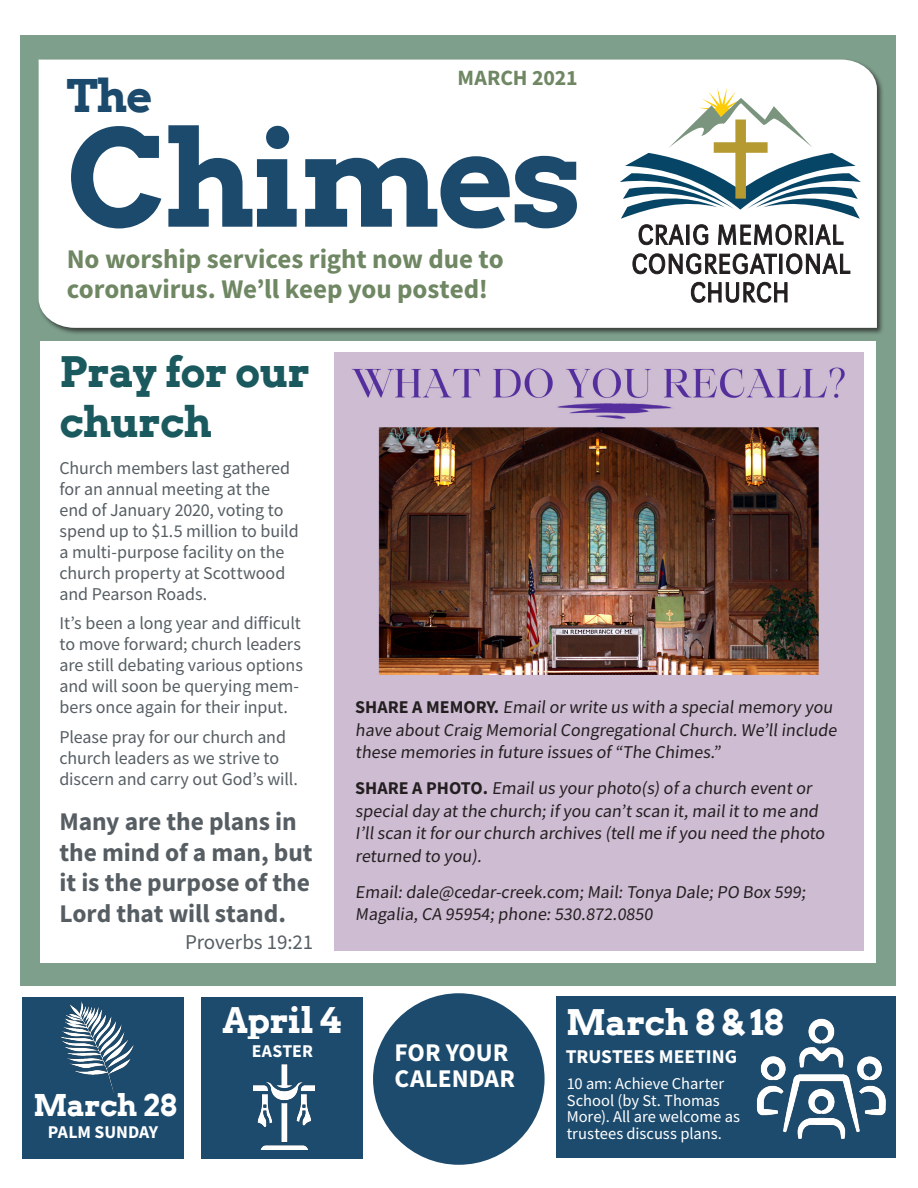
<style>
.page{position:relative;width:918px;height:1188px;background:#fff}
.page>*{position:absolute;margin:0;border:0;box-sizing:border-box;transform-origin:0 0}
.Big_Title{font:700 133.5px "Arvo";letter-spacing:-.025em;color:#1c4a6d}
.Big_Title-2{font:700 45px "Arvo";color:#1c4a6d}
.ARTICLE_HEADERS_Arvo{font:700 42px/50.4px "Arvo";letter-spacing:-.02em;color:#1a595e}
.ARTICLE_HEADERS_Arvo-2{font:700 35.25px "Arvo";letter-spacing:-.02em;color:#fff}
.ARTICLE_HEADERS_Arvo-3{font:700 30px "Arvo";letter-spacing:-.02em;color:#fff}
.Contents{font:700 27px "Source Sans Pro";letter-spacing:-.005em;color:#6f8763}
.Contents-2{font:700 25.5px/30.6px "Source Sans Pro";color:#565e63}
.Contents-3{font:700 25.5px/25.5px "Source Sans Pro";color:#fff}
.Contents-4{font:700 21.9px "Source Sans Pro";letter-spacing:-.005em;color:#6f8763}
.Contents-5{font:21px "Source Sans Pro";letter-spacing:-.005em;color:#565e63}
.Contents-6{font:700 19.5px "Source Sans Pro";color:#fff}
.Subtitle{font:18px/22.5px "Source Sans Pro";color:#231f20}
.Contents-7{font:18px/21px "Source Sans Pro";letter-spacing:-.005em;color:#565e63}
.Contents-8{font:700 18px "Source Sans Pro";color:#fff}
.Contents-9{font:16.5px/16.5px "Source Sans Pro";color:#fff}
.s1{font-weight:700}
</style>
<div class="page">
<div style="left:21px;top:35px;width:875px;height:951px;background:#7d9f8b"></div>
<div style="left:37px;top:58px;width:848px;height:277px;background:#231f20;opacity:.75"></div>
<div style="left:39px;top:60px;width:838px;height:268px;background:#fff"></div>
<svg style="left:620px;top:88px;width:241px;height:157px;background:#c3ced2"></svg>
<svg style="left:691px;top:282px;width:97px;height:21px;background:#9e9c9d"></svg>
<svg style="left:632px;top:253px;width:218px;height:21px;background:#9e9d9d"></svg>
<div style="left:714px;top:142px;width:54px;height:11px;background:#b49a30"></div>
<div style="left:735px;top:120px;width:11px;height:79px;background:#b49a30"></div>
<div style="left:40px;top:341px;width:836px;height:622px;background:#fff"></div>
<div style="left:373px;top:993px;width:172px;height:172px;background:#1d4b6e;border-radius:50%"></div>
<div style="left:201px;top:997px;width:162px;height:162px;background:#1d4b6e"></div>
<div style="left:22px;top:997px;width:162px;height:162px;background:#1d4b6e"></div>
<div style="left:556px;top:996px;width:339px;height:162px;background:#1d4b6e"></div>
<img style="left:756px;top:1018px;width:130px;height:121px">
<img style="left:253px;top:1064px;width:62px;height:86px">
<img style="left:20px;top:969px;width:114px;height:124px">
<img style="left:335px;top:352px;width:528px;height:598px">
<p class="Big_Title-2" style="left:67px;top:67px;width:87px">The</p>
<p class="Contents-4" style="left:458px;top:63px;width:122px">MARCH 2021</p>
<p class="Big_Title" style="left:67px;top:95px;width:518px">Chimes</p>
<p class="Contents" style="left:67px;top:241px;width:439px">No worship services right now due to</p>
<p class="Contents" style="left:67px;top:270px;width:423px">coronavirus. We’ll keep you posted!</p>
<p class="ARTICLE_HEADERS_Arvo" style="left:60px;top:346px;width:252px">Pray for our church</p>
<p class="Contents-7" style="left:60px;top:457px;width:241px">Church members last gathered for an annual meeting at the end of January 2020, voting to spend up to $1.5 million to build a multi-purpose facility on the church property at Scottwood and Pearson Roads.</p>
<p class="Contents-7" style="left:60px;top:613px;width:245px">It’s been a long year and difficult to move forward; church leaders are still debating various options and will soon be querying mem&shy;bers once again for their input.</p>
<p class="Contents-7" style="left:60px;top:726px;width:240px">Please pray for our church and church leaders as we strive to discern and carry out God’s will.</p>
<p class="Contents-2" style="left:60px;top:806px;width:255px">Many are the plans in the mind of a man, but it is the purpose of the<br>Lord that will stand.</p>
<p class="Contents-5" style="left:185px;top:929px;width:129px">Proverbs 19:21</p>
<p class="Subtitle" style="left:355px;top:696px;width:486px"><span class="s1">SHARE A MEMORY.</span> Emailor write us with a specialmemory you have about Craig MemorialCongregationalChurch.We’llinclude these memories in future issues of “The Chimes.”</p>
<p class="Subtitle" style="left:355px;top:777px;width:474px"><span class="s1">SHARE A PHOTO.</span> Emailus your photo(s) of a church event or specialday at the church;if you can’t scan it,mailit to me and I’llscan it for our church archives (tellme if you need the photo returned to you).</p>
<p class="Subtitle" style="left:355px;top:881px;width:455px">Email:dale@cedar-creek.com;Mail:Tonya Dale;PO Box 599;<br>Magalia,CA 95954;phone:530.872.0850</p>
<p class="ARTICLE_HEADERS_Arvo-3" style="left:33px;top:1087px;width:145px">March 28</p>
<p class="Contents-8" style="left:48px;top:1120px;width:112px">PALM SUNDAY</p>
<p class="ARTICLE_HEADERS_Arvo-2" style="left:223px;top:998px;width:120px">April 4</p>
<p class="Contents-8" style="left:252px;top:1039px;width:63px">EASTER</p>
<p class="Contents-3" style="left:395px;top:1040px;width:122px">FOR YOUR<br>CALENDAR</p>
<p class="ARTICLE_HEADERS_Arvo-2" style="left:566px;top:1000px;width:219px">March 8 &amp; 18</p>
<p class="Contents-6" style="left:566px;top:1043px;width:173px">TRUSTEES MEETING</p>
<p class="Contents-9" style="left:567px;top:1076px;width:175px">10 am: Achieve Charter<br>School (by St. Thomas<br>More). All are welcome as trustees discuss plans.</p>
</div>
